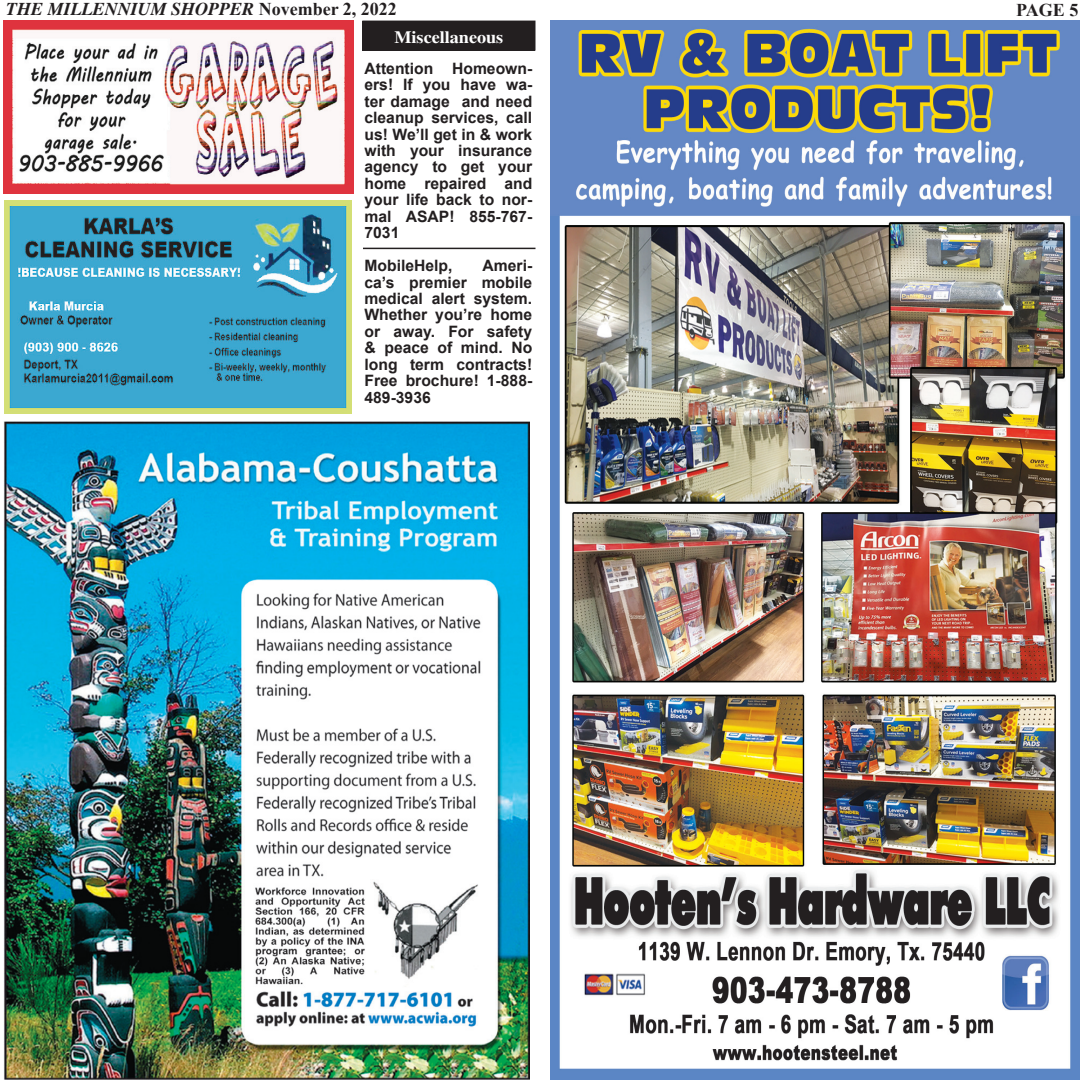
<style>
.page{position:relative;width:1080px;height:1080px;background:#fff}
.page>*{position:absolute;margin:0;border:0;box-sizing:border-box;transform-origin:0 0}
.t1{font:italic 700 18px "Times New Roman";color:#231f20}
.t2{font:700 18px "Times New Roman";color:#231f20}
.t3{font:700 17.4px "Times";color:#fff;scale:1.04 1}
.t4{font:700 15.75px/16.5px "Arial";color:#231f20;text-align:justify}
.s1{font-style:normal}
</style>
<div class="page">
<img style="left:5px;top:200px;width:346px;height:214px">
<img style="left:3px;top:421px;width:527px;height:659px">
<div style="left:363px;top:21px;width:172px;height:29px;background:#231f20"></div>
<div style="left:362px;top:21px;width:174px;height:30px;border:1px solid #231f20"></div>
<hr style="left:363px;top:248px;width:173px;height:1px;background:#231f20">
<img style="left:3px;top:21px;width:351px;height:172px">
<img style="left:550px;top:21px;width:530px;height:1059px">
<p class="t1" style="left:6px;top:-2px;width:392px">THE MILLENNIUM SHOPPER <span class="s1">November 2, 2022</span></p>
<p class="t2" style="left:1016px;top:-3px;width:64px">PAGE 5</p>
<p class="t3" style="left:394px;top:26px;width:106px">Miscellaneous</p>
<p class="t4" style="left:364px;top:60px;width:169px">Attention Homeown&shy;ers! If you have wa&shy;ter damage and need cleanup services, call us! We’ll get in &amp; work with your insurance agency to get your home repaired and your life back to nor&shy;mal ASAP! 855-767- 7031</p>
<p class="t4" style="left:364px;top:258px;width:90px">MobileHelp,</p>
<p class="t4" style="left:364px;top:258px;width:169px;text-indent:118px">Ameri&shy;ca’s premier mobile medical alert system.<br>Whether you’re home or away. For safety &amp; peace of mind. No long term contracts!<br>Free brochure! 1-888- 489-3936</p>
</div>
